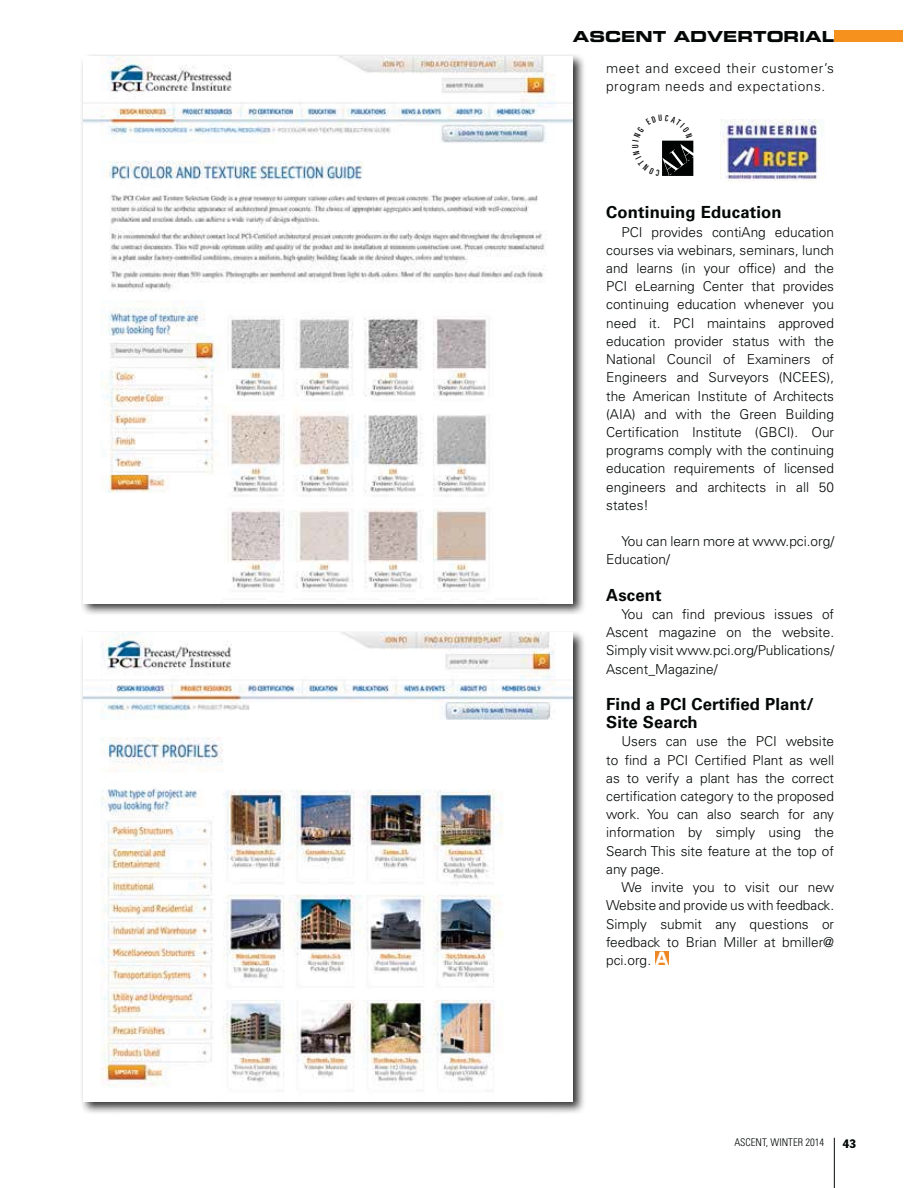
<style>
.page{position:relative;width:918px;height:1188px;background:#fff}
.page>*{position:absolute;margin:0;border:0;box-sizing:border-box;transform-origin:0 0}
.t1{font:700 16.65px/18.1px "Univers LT Std";letter-spacing:.01em;color:#030806}
.t2{font:15.15px "Eurostile LT Std Bold Ex 2";color:#030806}
.t3{font:300 13.65px/18.1px "Univers LT Std";color:#030806;text-align:justify}
.t4{font:300 13.65px/18.1px "Univers LT Std";letter-spacing:.04em;color:#030806}
.t5{font:condensed 12.15px "Franklin Gothic Std";color:#030806}
.t6{font:300 condensed 10.65px "Univers LT Std";color:#030806}
.s1{font-family:"Eurostile Bold Extended Two";font-weight:400;font-size:18.45px;color:#fff}
</style>
<div class="page">
<hr style="left:834px;top:1138px;width:1px;height:50px;background:#030806">
<div style="left:834px;top:31px;width:69px;height:11px;background:#f6911e"></div>
<div style="left:655px;top:952px;width:14px;height:13px;background:#ee8722"></div>
<img style="left:82px;top:55px;width:502px;height:559px">
<img style="left:83px;top:56px;width:490px;height:547px">
<img style="left:82px;top:632px;width:502px;height:481px">
<img style="left:83px;top:633px;width:490px;height:468px">
<img style="left:720px;top:120px;width:105px;height:61px">
<svg style="left:662px;top:140px;width:31px;height:36px"></svg>
<p class="t2" style="left:573px;top:28px;width:263px">ASCENT ADVERTORIAL</p>
<p class="t4" style="left:606px;top:60px;width:229px">meet and exceed their customer’s program needs and expectations.</p>
<p class="t1" style="left:606px;top:204px;width:177px">Continuing Education</p>
<p class="t3" style="left:606px;top:224px;width:229px;text-indent:15px">PCI provides contiAng education courses via webinars, seminars, lunch and learns (in your office) and the PCI eLearning Center that provides continuing education whenever you need it. PCI maintains approved education provider status with the National Council of Examiners of Engineers and Surveyors (NCEES), the American Institute of Architects (AIA) and with the Green Building Certification Institute (GBCI). Our programs comply with the continuing education requirements of licensed engineers and architects in all 50 states!</p>
<p class="t3" style="left:606px;top:533px;width:229px;text-indent:15px">You can learn more at www.pci.org/<br>Education/</p>
<p class="t1" style="left:606px;top:587px;width:57px">Ascent</p>
<p class="t3" style="left:606px;top:606px;width:229px;text-indent:15px">You can find previous issues of Ascent magazine on the website.<br>Simply visit www.pci.org/Publications/ Ascent_Magazine/</p>
<p class="t1" style="left:606px;top:696px;width:209px">Find a PCI Certified Plant/<br>Site Search</p>
<p class="t3" style="left:606px;top:733px;width:229px;text-indent:15px">Users can use the PCI website to find a PCI Certified Plant as well as to verify a plant has the correct certification category to the proposed work. You can also search for any information by simply using the Search This site feature at the top of any page.</p>
<p class="t3" style="left:606px;top:879px;width:229px;text-indent:15px">We invite you to visit our new Website and provide us with feedback.<br>Simply submit any questions or feedback to Brian Miller at bmiller@ pci.org. <span class="s1">A</span></p>
<p class="t6" style="left:734px;top:1136px;width:91px">ASCENT, WINTER 2014</p>
<p class="t5" style="left:843px;top:1137px;width:15px">43</p>
</div>
